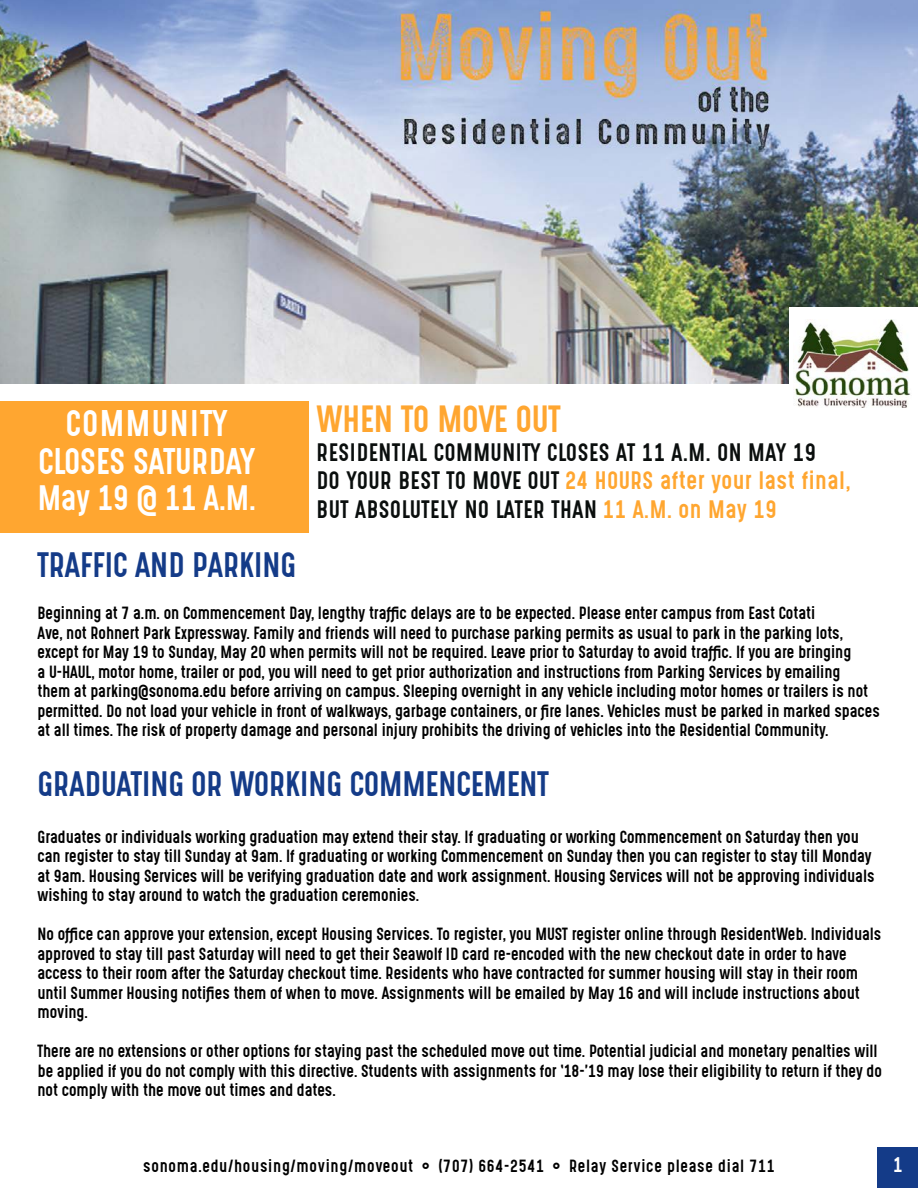
<style>
.page{position:relative;width:918px;height:1188px;background:#fff}
.page>*{position:absolute;margin:0;border:0;box-sizing:border-box;transform-origin:0 0}
.t1{font:32.25px "Gotcha Gothic";color:#ffa630}
.t2{font:31.5px/37.8px "Gotcha Gothic";color:#fff;text-align:center}
.t3{font:30px "Gotcha Gothic";color:#143b88}
.t4{font:30px "Gotcha Gothic";color:#fff}
.t5{font:21.45px/28.7px "Gotcha Gothic";letter-spacing:.03em;color:#0a0e0d}
.t6{font:18px "Gotcha Gothic";color:#fff}
.t7{font:15px/19.5px "Gotcha Gothic";color:#000}
.t8{font:15px "Gotcha Gothic";letter-spacing:.05em;color:#000}
.s1{color:#ffa630}
</style>
<div class="page">
<div style="left:878px;top:1148px;width:40px;height:40px;background:#143b88"></div>
<img style="left:0;top:0;width:918px;height:384px">
<div style="left:0;top:401px;width:309px;height:131px;background:#ffa630"></div>
<div style="left:789px;top:308px;width:129px;height:108px;background:#fff"></div>
<img style="left:795px;top:320px;width:116px;height:88px">
<h2 class="t2" style="left:38px;top:405px;width:218px">COMMUNITY<br>CLOSES SATURDAY</h2>
<h3 class="t4" style="left:38px;top:475px;width:220px">May 19 @ 11 A.M.</h3>
<h1 class="t1" style="left:316px;top:394px;width:246px">WHEN TO MOVE OUT</h1>
<h3 class="t5" style="left:316px;top:438px;width:535px">RESIDENTIAL COMMUNITY CLOSES AT 11 A.M. ON MAY 19<br>DO YOUR BEST TO MOVE OUT <span class="s1">24 HOURS after your last final,<br></span>BUT ABSOLUTELY NO LATER THAN <span class="s1">11 A.M. on May 19</span></h3>
<h3 class="t3" style="left:38px;top:543px;width:260px">TRAFFIC AND PARKING</h3>
<p class="t7" style="left:38px;top:604px;width:844px">Beginning at 7 a.m. on Commencement Day, lengthy traffic delays are to be expected. Please enter campus from East Cotati<br>Ave, not Rohnert Park Expressway. Family and friends will need to purchase parking permits as usual to park in the parking lots, except for May 19 to Sunday, May 20 when permits will not be required. Leave prior to Saturday to avoid traffic. If you are bringing<br>a U-HAUL, motor home, trailer or pod, you will need to get prior authorization and instructions from Parking Services by emailing<br>them at parking@sonoma.edu before arriving on campus. Sleeping overnight in any vehicle including motor homes or trailers is not permitted. Do not load your vehicle in front of walkways, garbage containers, or fire lanes. Vehicles must be parked in marked spaces at all times. The risk of property damage and personal injury prohibits the driving of vehicles into the Residential Community.</p>
<h3 class="t3" style="left:38px;top:762px;width:513px">GRADUATING OR WORKING COMMENCEMENT</h3>
<p class="t7" style="left:38px;top:827px;width:839px">Graduates or individuals working graduation may extend their stay. If graduating or working Commencement on Saturday then you can register to stay till Sunday at 9am. If graduating or working Commencement on Sunday then you can register to stay till Monday at 9am. Housing Services will be verifying graduation date and work assignment. Housing Services will not be approving individuals wishing to stay around to watch the graduation ceremonies.</p>
<p class="t7" style="left:38px;top:925px;width:845px">No office can approve your extension, except Housing Services. To register, you MUST register online through ResidentWeb. Individuals approved to stay till past Saturday will need to get their Seawolf ID card re-encoded with the new checkout date in order to have access to their room after the Saturday checkout time. Residents who have contracted for summer housing will stay in their room until Summer Housing notifies them of when to move. Assignments will be emailed by May 16 and will include instructions about moving.</p>
<p class="t7" style="left:38px;top:1042px;width:846px">There are no extensions or other options for staying past the scheduled move out time. Potential judicial and monetary penalties will be applied if you do not comply with this directive. Students with assignments for ‘18-’19 may lose their eligibility to return if they do not comply with the move out times and dates.</p>
<p class="t8" style="left:143px;top:1155px;width:633px">sonoma.edu/housing/moving/moveout ◦ (707) 664-2541 ◦ Relay Service please dial 711</p>
<p class="t6" style="left:893px;top:1151px;width:11px">1</p>
</div>
